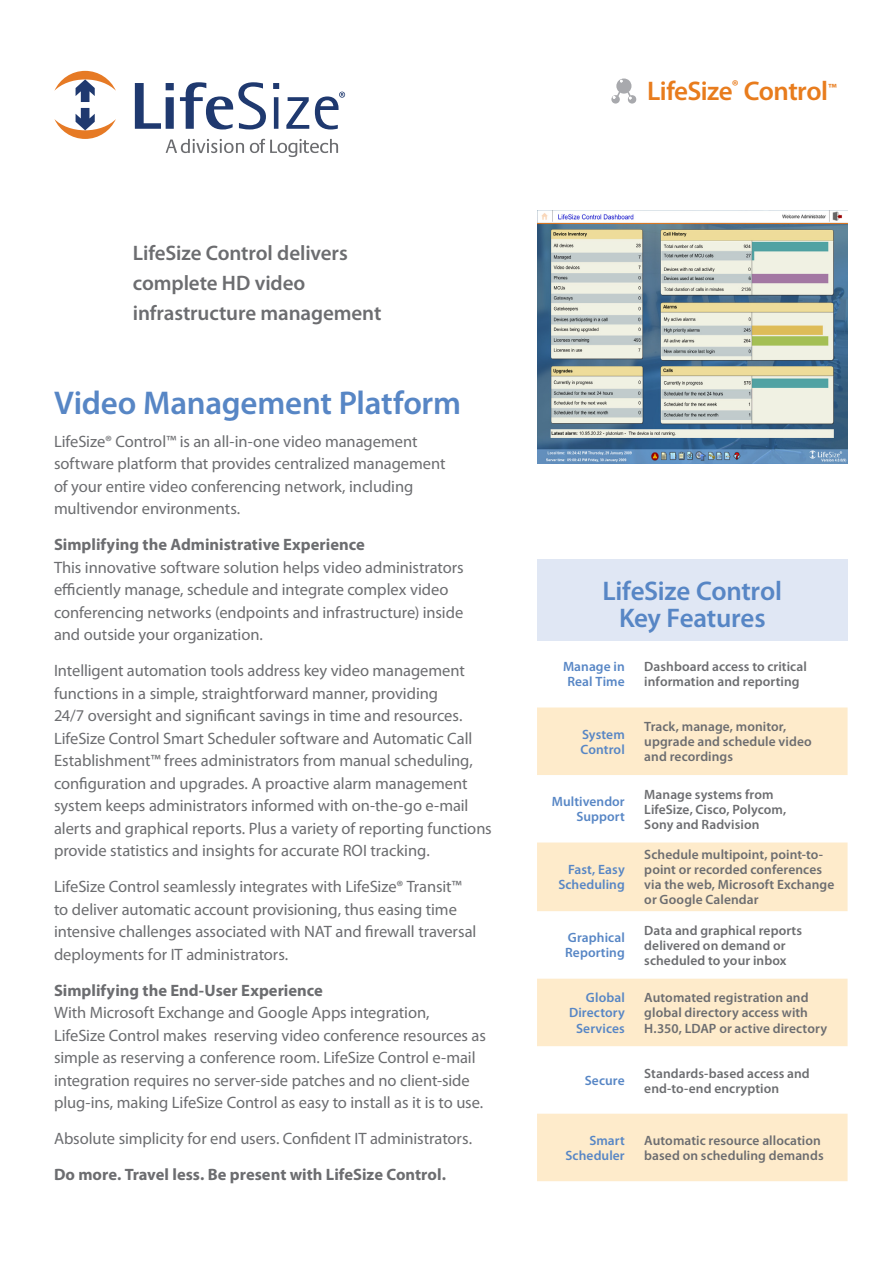
<style>
.page{position:relative;width:893px;height:1263px;background:#fff}
.page>*{position:absolute;margin:0;border:0;box-sizing:border-box;transform-origin:0 0}
.t1{font:600 33px "Myriad Pro";letter-spacing:-.01em;color:#5786c5}
.Table_Header{font:600 27px/27px "Myriad Pro";letter-spacing:-.01em;color:#5786c5;text-align:center}
._01_Page_Title__fron{font:600 27px "Myriad Pro";letter-spacing:-.02em;color:#e87c1d}
._04_Callout_Text__fr{font:600 21px/30px "Myriad Pro";letter-spacing:-.005em;color:#6c6d70}
.Body{font:16.5px/22.5px "Myriad Pro";letter-spacing:-.005em;color:#6c6d70}
.Body-2{font:700 16.5px "Myriad Pro";color:#6c6d70}
.Table_Body{font:600 13.5px/15px "Myriad Pro";letter-spacing:.005em;color:#6c6d70}
.Table_Left_Column{font:600 13.5px/15px "Myriad Pro";letter-spacing:.005em;color:#5786c5;text-align:right}
.s1{font-weight:700}
</style>
<div class="page">
<img style="left:537px;top:210px;width:310px;height:254px">
<svg style="left:611px;top:79px;width:25px;height:25px"></svg>
<svg style="left:54px;top:71px;width:62px;height:31px"></svg>
<svg style="left:54px;top:108px;width:62px;height:31px"></svg>
<svg style="left:135px;top:83px;width:39px;height:46px"></svg>
<svg style="left:180px;top:82px;width:86px;height:47px"></svg>
<svg style="left:273px;top:83px;width:6px;height:46px"></svg>
<svg style="left:286px;top:97px;width:23px;height:32px"></svg>
<svg style="left:166px;top:139px;width:78px;height:14px"></svg>
<svg style="left:250px;top:139px;width:88px;height:18px"></svg>
<svg style="left:315px;top:92px;width:30px;height:37px"></svg>
<div style="left:537px;top:559px;width:311px;height:81px;background:#e0e7f4"></div>
<svg style="left:537px;top:707px;width:311px;height:474px;fill:#feebcb"></svg>
<p class="_04_Callout_Text__fr" style="left:133px;top:237px;width:216px">LifeSize Control delivers complete HD video</p>
<p class="_04_Callout_Text__fr" style="left:133px;top:297px;width:250px">infrastructure management</p>
<p class="t1" style="left:54px;top:382px;width:409px">Video Management Platform</p>
<p class="Body" style="left:54px;top:430px;width:393px">LifeSize® Control™ is an all-in-one video management software platform that provides centralized management of your entire video conferencing network, including multivendor environments.</p>
<p class="Body" style="left:54px;top:533px;width:411px"><span class="s1">Simplifying the Administrative Experience<br></span>This innovative software solution helps video administrators efficiently manage, schedule and integrate complex video conferencing networks (endpoints and infrastructure) inside and outside your organization.</p>
<p class="Body" style="left:54px;top:659px;width:439px">Intelligent automation tools address key video management functions in a simple, straightforward manner, providing<br>24/7 oversight and significant savings in time and resources.<br>LifeSize Control Smart Scheduler software and Automatic Call Establishment™ frees administrators from manual scheduling, configuration and upgrades. A proactive alarm management system keeps administrators informed with on-the-go e-mail alerts and graphical reports. Plus a variety of reporting functions provide statistics and insights for accurate ROI tracking.</p>
<p class="Body" style="left:54px;top:875px;width:424px">LifeSize Control seamlessly integrates with LifeSize® Transit™ to deliver automatic account provisioning, thus easing time intensive challenges associated with NAT and firewall traversal deployments for IT administrators.</p>
<p class="Body" style="left:54px;top:979px;width:433px"><span class="s1">Simplifying the End-User Experience<br></span>With Microsoft Exchange and Google Apps integration,<br>LifeSize Control makes reserving video conference resources as simple as reserving a conference room. LifeSize Control e-mail integration requires no server-side patches and no client-side plug-ins, making LifeSize Control as easy to install as it is to use.</p>
<p class="Body" style="left:54px;top:1127px;width:420px">Absolute simplicity for end users. Confident IT administrators.</p>
<p class="Body-2" style="left:54px;top:1164px;width:394px">Do more. Travel less. Be present with LifeSize Control.</p>
<p class="_01_Page_Title__fron" style="left:647px;top:74px;width:191px">LifeSize<sup>®</sup> Control<sup>™</sup></p>
<p class="Table_Header" style="left:603px;top:576px;width:181px">LifeSize Control<br>Key Features</p>
<p class="Table_Left_Column" style="left:563px;top:659px;width:63px;text-align:center">Manage in<br>Real Time</p>
<p class="Table_Body" style="left:644px;top:659px;width:164px">Dashboard access to critical information and reporting</p>
<p class="Table_Left_Column" style="left:582px;top:726px;width:44px">System</p>
<p class="Table_Left_Column" style="left:581px;top:741px;width:46px">Control</p>
<p class="Table_Body" style="left:644px;top:719px;width:169px">Track, manage, monitor, upgrade and schedule video and recordings</p>
<p class="Table_Left_Column" style="left:552px;top:794px;width:74px">Multivendor<br>Support</p>
<p class="Table_Body" style="left:644px;top:786px;width:144px">Manage systems from<br>LifeSize, Cisco, Polycom,<br>Sony and Radvision</p>
<p class="Table_Left_Column" style="left:558px;top:862px;width:68px">Fast, Easy<br>Scheduling</p>
<p class="Table_Body" style="left:644px;top:847px;width:191px">Schedule multipoint, point-to&shy;point or recorded conferences via the web, Microsoft Exchange or Google Calendar</p>
<p class="Table_Left_Column" style="left:568px;top:930px;width:58px">Graphical</p>
<p class="Table_Left_Column" style="left:565px;top:945px;width:61px">Reporting</p>
<p class="Table_Body" style="left:644px;top:922px;width:159px">Data and graphical reports delivered on demand or scheduled to your inbox</p>
<p class="Table_Left_Column" style="left:569px;top:990px;width:57px">Global<br>Directory<br>Services</p>
<p class="Table_Body" style="left:644px;top:990px;width:184px">Automated registration and global directory access with<br>H.350, LDAP or active directory</p>
<p class="Table_Left_Column" style="left:585px;top:1072px;width:41px">Secure</p>
<p class="Table_Body" style="left:644px;top:1065px;width:167px">Standards-based access and end-to-end encryption</p>
<p class="Table_Left_Column" style="left:565px;top:1132px;width:61px">Smart<br>Scheduler</p>
<p class="Table_Body" style="left:644px;top:1132px;width:181px">Automatic resource allocation based on scheduling demands</p>
</div>
